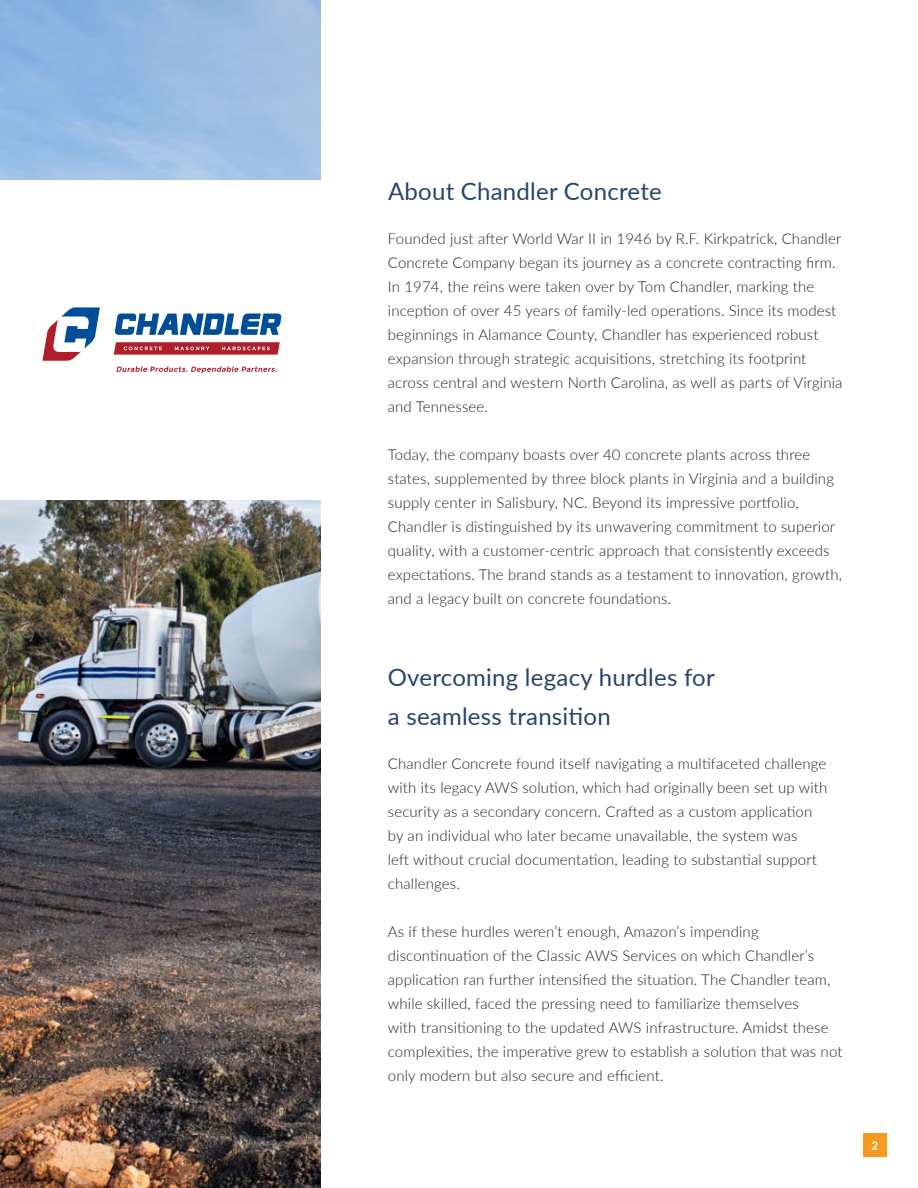
<style>
.page{position:relative;width:918px;height:1188px;background:#fff}
.page>*{position:absolute;margin:0;border:0;box-sizing:border-box;transform-origin:0 0}
.t1{font:24px/39px "Lato";letter-spacing:.01em;color:#26456b}
.t2{font:300 15px/24px "Lato";letter-spacing:.01em;color:#231f20}
.t3{font:700 12px "Lato";color:#fff}
</style>
<div class="page">
<div style="left:863px;top:1133px;width:24px;height:24px;background:#f7991c"></div>
<img style="left:0;top:0;width:320px;height:1188px">
<div style="left:0;top:181px;width:337px;height:319px;background:#fff"></div>
<svg style="left:117px;top:366px;width:160px;height:7px"></svg>
<svg style="left:42px;top:307px;width:58px;height:54px"></svg>
<svg style="left:115px;top:314px;width:166px;height:21px"></svg>
<svg style="left:114px;top:342px;width:166px;height:13px;background:#b93e48"></svg>
<h1 class="t1" style="left:388px;top:171px;width:275px">About Chandler Concrete</h1>
<p class="t2" style="left:388px;top:226px;width:456px">Founded just after World War II in 1946 by R.F. Kirkpatrick, Chandler Concrete Company began its journey as a concrete contracting firm.<br>In 1974, the reins were taken over by Tom Chandler, marking the inception of over 45 years of family-led operations. Since its modest beginnings in Alamance County, Chandler has experienced robust expansion through strategic acquisitions, stretching its footprint across central and western North Carolina, as well as parts of Virginia and Tennessee.</p>
<p class="t2" style="left:388px;top:442px;width:456px">Today, the company boasts over 40 concrete plants across three states, supplemented by three block plants in Virginia and a building supply center in Salisbury, NC. Beyond its impressive portfolio, Chandler is distinguished by its unwavering commitment to superior quality, with a customer-centric approach that consistently exceeds expectations. The brand stands as a testament to innovation, growth, and a legacy built on concrete foundations.</p>
<h1 class="t1" style="left:388px;top:657px;width:329px">Overcoming legacy hurdles for a seamless transition</h1>
<p class="t2" style="left:388px;top:751px;width:441px">Chandler Concrete found itself navigating a multifaceted challenge with its legacy AWS solution, which had originally been set up with security as a secondary concern. Crafted as a custom application by an individual who later became unavailable, the system was<br>left without crucial documentation, leading to substantial support challenges.</p>
<p class="t2" style="left:388px;top:919px;width:456px">As if these hurdles weren’t enough, Amazon’s impending discontinuation of the Classic AWS Services on which Chandler’s application ran further intensified the situation. The Chandler team, while skilled, faced the pressing need to familiarize themselves<br>with transitioning to the updated AWS infrastructure. Amidst these complexities, the imperative grew to establish a solution that was not only modern but also secure and efficient.</p>
<p class="t3" style="left:871px;top:1137px;width:8px">2</p>
</div>
